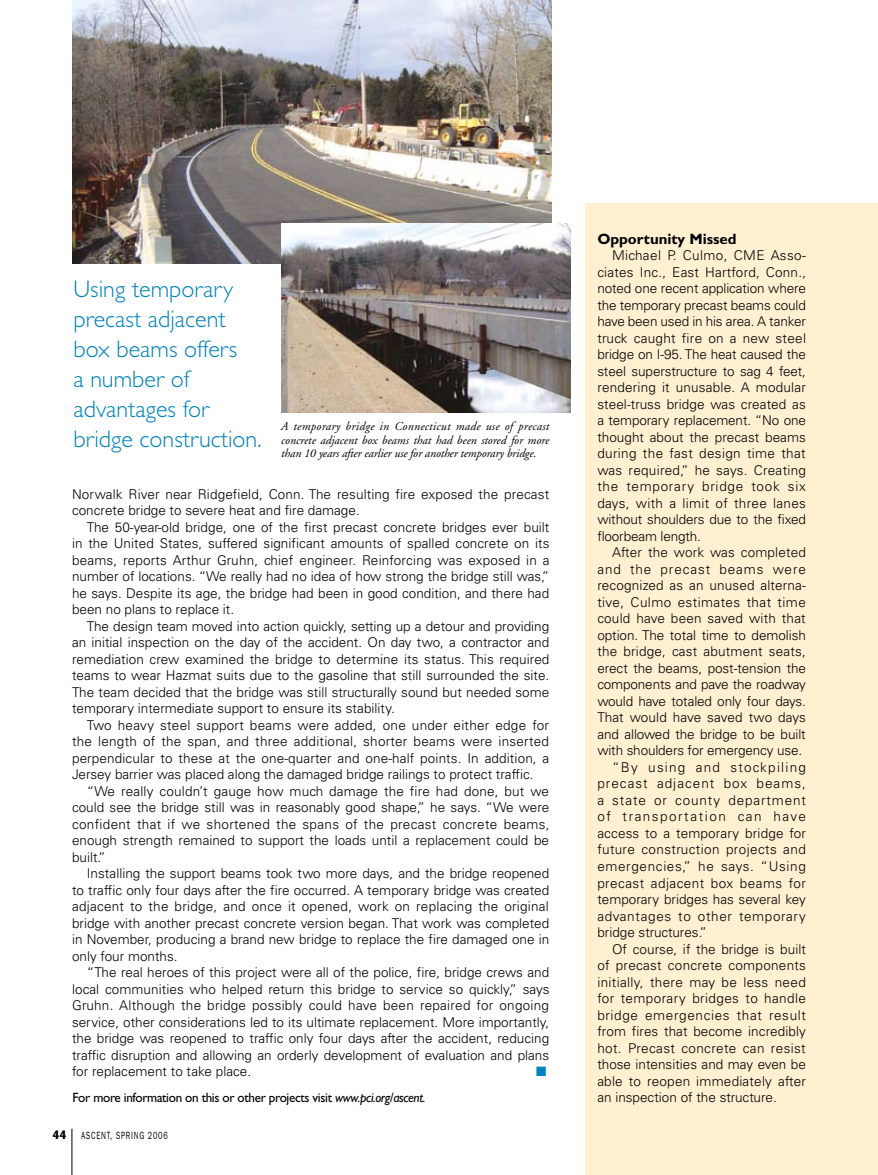
<style>
.page{position:relative;width:878px;height:1175px;background:#fff}
.page>*{position:absolute;margin:0;border:0;box-sizing:border-box;transform-origin:0 0}
.t1{font:300 24px/30px "Gill Sans";color:#0082bb}
.t2{font:700 15px "Gill Sans";color:#000}
.t3{font:300 13.5px/16.5px "Univers";color:#000;text-align:justify}
.t4{font:300 13.5px "Univers";letter-spacing:.03em;color:#000}
.t5{font:13.5px "Gill Sans";letter-spacing:-.025em;color:#000}
.t6{font:300 13.5px "Univers";letter-spacing:.025em;color:#000}
.t7{font:300 13.5px "Univers";letter-spacing:.045em;color:#000}
.t8{font:300 13.5px "Univers";letter-spacing:.02em;color:#000}
.t9{font:300 13.5px "Univers";letter-spacing:.05em;color:#000}
.t10{font:300 13.5px "Univers";letter-spacing:.035em;color:#000}
.t11{font:300 13.5px "Univers";letter-spacing:.075em;color:#000}
.t12{font:300 13.5px "Univers";letter-spacing:.06em;color:#000}
.t13{font:300 13.5px "Univers";letter-spacing:.11em;color:#000}
.t14{font:300 13.5px "Univers";letter-spacing:.07em;color:#000}
.t15{font:300 13.5px "Univers";letter-spacing:.09em;color:#000}
.t16{font:italic 12px/13.5px "Adobe Garamond";letter-spacing:-.01em;color:#000;text-align:justify}
.t17{font:10.5px "Franklin Gothic";letter-spacing:.1em;color:#000;scale:.7 1}
.s1{font-style:italic}
.s2{font-stretch:condensed;font-size:12px}
</style>
<div class="page">
<img style="left:73px;top:0;width:478px;height:263px">
<div style="left:585px;top:203px;width:293px;height:971px;background:#fff0d2"></div>
<hr style="left:72px;top:1128px;width:1px;height:46px;background:#000">
<img style="left:281px;top:224px;width:289px;height:189px">
<h1 class="t1" style="left:74px;top:274px;width:190px">Using temporary precast adjacent box beams offers<br>a number of advantages for bridge construction.</h1>
<p class="t16" style="left:281px;top:420px;width:269px">A temporary bridge in Connecticut made use of precast concrete adjacent box beams that had been stored for more than 10 years after earlier use for another temporary bridge.</p>
<p class="t3" style="left:72px;top:485px;width:478px">Norwalk River near Ridgefield, Conn. The resulting fire exposed the precast concrete bridge to severe heat and fire damage.</p>
<p class="t3" style="left:72px;top:518px;width:479px;text-indent:15px">The 50-year-old bridge, one of the first precast concrete bridges ever built in the United States, suffered significant amounts of spalled concrete on its beams, reports Arthur Gruhn, chief engineer. Reinforcing was exposed in a number of locations. “We really had no idea of how strong the bridge still was,” he says. Despite its age, the bridge had been in good condition, and there had been no plans to replace it.</p>
<p class="t3" style="left:72px;top:617px;width:479px;text-indent:15px">The design team moved into action quickly, setting up a detour and providing an initial inspection on the day of the accident. On day two, a contractor and remediation crew examined the bridge to determine its status. This required teams to wear Hazmat suits due to the gasoline that still surrounded the site.<br>The team decided that the bridge was still structurally sound but needed some temporary intermediate support to ensure its stability.</p>
<p class="t3" style="left:72px;top:716px;width:479px;text-indent:15px">Two heavy steel support beams were added, one under either edge for the length of the span, and three additional, shorter beams were inserted perpendicular to these at the one-quarter and one-half points. In addition, a Jersey barrier was placed along the damaged bridge railings to protect traffic.</p>
<p class="t3" style="left:72px;top:782px;width:479px;text-indent:15px">“We really couldn’t gauge how much damage the fire had done, but we could see the bridge still was in reasonably good shape,” he says. “We were confident that if we shortened the spans of the precast concrete beams, enough strength remained to support the loads until a replacement could be built.”</p>
<p class="t3" style="left:72px;top:865px;width:479px;text-indent:15px">Installing the support beams took two more days, and the bridge reopened to traffic only four days after the fire occurred. A temporary bridge was created adjacent to the bridge, and once it opened, work on replacing the original bridge with another precast concrete version began. That work was completed in November, producing a brand new bridge to replace the fire damaged one in only four months.</p>
<p class="t3" style="left:72px;top:964px;width:479px;text-indent:15px">“The real heroes of this project were all of the police, fire, bridge crews and local communities who helped return this bridge to service so quickly,” says Gruhn. Although the bridge possibly could have been repaired for ongoing service, other considerations led to its ultimate replacement. More importantly, the bridge was reopened to traffic only four days after the accident, reducing traffic disruption and allowing an orderly development of evaluation and plans for replacement to take place.</p>
<p class="t5" style="left:73px;top:1089px;width:354px">For more information on this or other projects visit <span class="s1">www.pci.org/ascent.</span></p>
<p class="t17" style="left:53px;top:1129px;width:166px"><span class="s2">44</span> ASCENT, SPRING 2006</p>
<p class="t2" style="left:597px;top:230px;width:141px">Opportunity Missed</p>
<p class="t3" style="left:597px;top:247px;width:210px;text-indent:15px">Michael P. Culmo, CME Asso&shy;ciates Inc., East Hartford, Conn., noted one recent application where the temporary precast beams could have been used in his area. A tanker truck caught fire on a new steel bridge on I-95. The heat caused the steel superstructure to sag 4 feet, rendering it unusable. A modular steel-truss bridge was created as a temporary replacement. “No one thought about the precast beams during the fast design time that was required,” he says. Creating the temporary bridge took six days, with a limit of three lanes without shoulders due to the fixed floorbeam length.</p>
<p class="t3" style="left:612px;top:544px;width:195px">After the work was completed</p>
<p class="t14" style="left:597px;top:561px;width:210px">and the precast beams were</p>
<p class="t3" style="left:597px;top:577px;width:210px">recognized as an unused alterna-</p>
<p class="t4" style="left:597px;top:594px;width:210px">tive, Culmo estimates that time</p>
<p class="t3" style="left:597px;top:610px;width:210px">could have been saved with that</p>
<p class="t3" style="left:597px;top:627px;width:210px">option. The total time to demolish</p>
<p class="t3" style="left:597px;top:643px;width:210px">the bridge, cast abutment seats,</p>
<p class="t3" style="left:597px;top:660px;width:210px">erect the beams, post-tension the</p>
<p class="t3" style="left:597px;top:676px;width:210px">components and pave the roadway</p>
<p class="t3" style="left:597px;top:693px;width:210px">would have totaled only four days.</p>
<p class="t3" style="left:597px;top:709px;width:210px">That would have saved two days</p>
<p class="t3" style="left:597px;top:726px;width:210px">and allowed the bridge to be built</p>
<p class="t3" style="left:597px;top:742px;width:206px">with shoulders for emergency use.</p>
<p class="t15" style="left:612px;top:759px;width:195px">“By using and stockpiling</p>
<p class="t11" style="left:597px;top:775px;width:210px">precast adjacent box beams,</p>
<p class="t12" style="left:597px;top:792px;width:210px">a state or county department</p>
<p class="t13" style="left:597px;top:808px;width:210px">of transportation can have</p>
<p class="t3" style="left:597px;top:825px;width:210px">access to a temporary bridge for</p>
<p class="t4" style="left:597px;top:841px;width:210px">future construction projects and</p>
<p class="t9" style="left:597px;top:858px;width:210px">emergencies,” he says. “Using</p>
<p class="t10" style="left:597px;top:874px;width:210px">precast adjacent box beams for</p>
<p class="t3" style="left:597px;top:891px;width:210px">temporary bridges has several key</p>
<p class="t7" style="left:597px;top:907px;width:210px">advantages to other temporary</p>
<p class="t3" style="left:597px;top:924px;width:111px">bridge structures.”</p>
<p class="t3" style="left:612px;top:940px;width:195px">Of course, if the bridge is built</p>
<p class="t8" style="left:597px;top:957px;width:210px">of precast concrete components</p>
<p class="t6" style="left:597px;top:973px;width:210px">initially, there may be less need</p>
<p class="t4" style="left:597px;top:990px;width:210px">for temporary bridges to handle</p>
<p class="t7" style="left:597px;top:1006px;width:210px">bridge emergencies that result</p>
<p class="t3" style="left:597px;top:1023px;width:210px">from fires that become incredibly</p>
<p class="t6" style="left:597px;top:1039px;width:210px">hot. Precast concrete can resist</p>
<p class="t3" style="left:597px;top:1056px;width:210px">those intensities and may even be</p>
<p class="t3" style="left:597px;top:1072px;width:210px">able to reopen immediately after</p>
<p class="t3" style="left:597px;top:1089px;width:181px">an inspection of the structure.</p>
</div>
